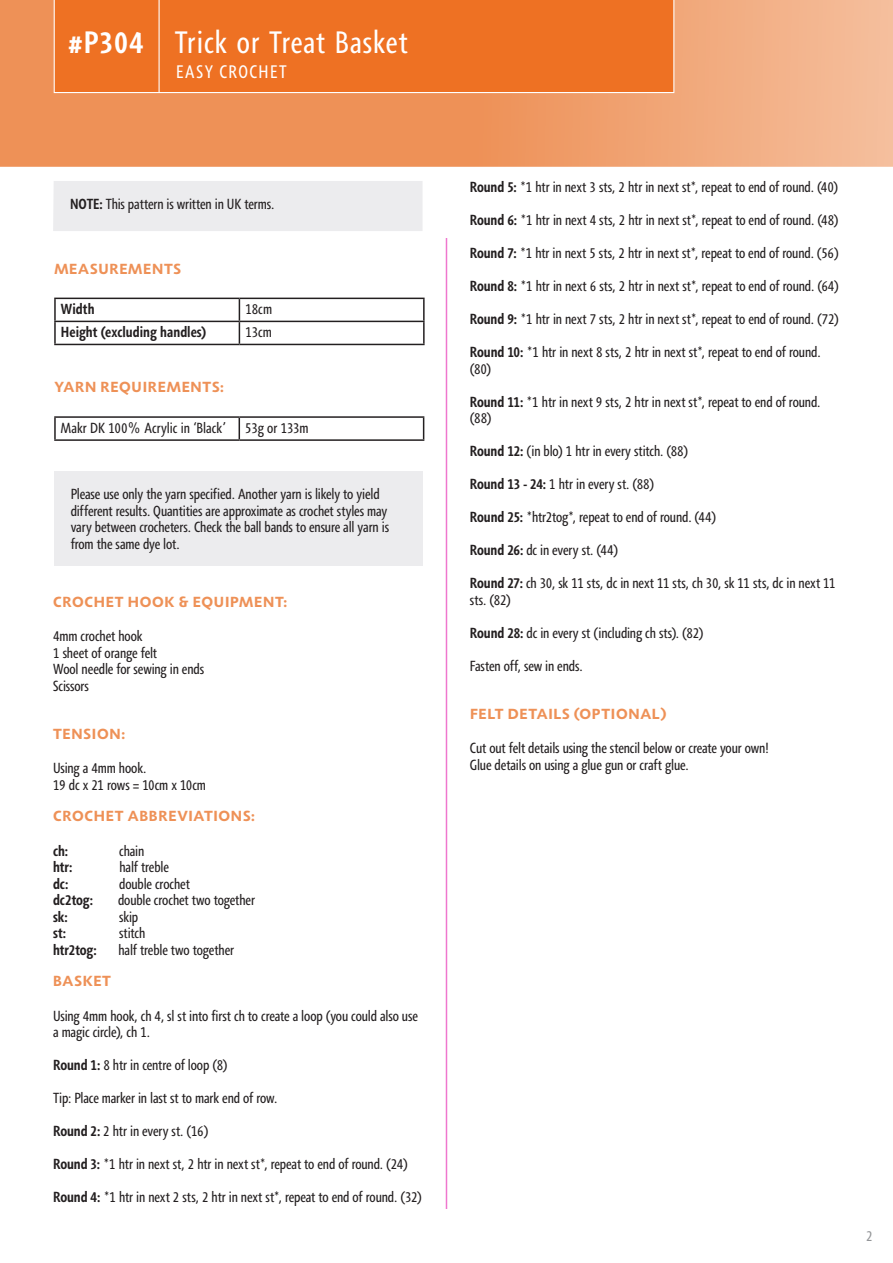
<style>
.page{position:relative;width:893px;height:1263px;background:#fff}
.page>*{position:absolute;margin:0;border:0;box-sizing:border-box;transform-origin:0 0}
.t1{font:condensed 31.8px "Agilita LT Pro";letter-spacing:.03em;color:#fff}
.t2{font:700 condensed 31.8px "Agilita LT Pro";color:#fff}
.t3{font:condensed 18.6px "Agilita LT Pro";letter-spacing:.075em;color:#fff}
.Body_Copy{font:condensed 15px/16.5px "Agilita LT Pro";letter-spacing:-.01em;color:#231f20}
.Body_Copy-2{font:700 15px "Agilita LT Pro";letter-spacing:.05em;color:#ee9157}
.Body_Copy-3{font:700 condensed 15px "Agilita LT Pro";color:#231f20}
.t4{font:condensed 15px "Agilita LT Pro";color:#939598}
.s1{font-weight:700}
</style>
<div class="page">
<hr style="left:446px;top:238px;width:1px;height:971px;background:#ef77ce">
<svg style="left:0;top:0;width:893px;height:167px;background:#f0a06f"></svg>
<div style="left:54px;top:0;width:620px;height:93px;background:#ee7123"></div>
<hr style="left:159px;top:0;width:1px;height:93px;background:#fff">
<hr style="left:54px;top:298px;width:185px;height:1px;background:#231f20">
<hr style="left:54px;top:299px;width:2px;height:22px;background:#231f20">
<hr style="left:239px;top:298px;width:186px;height:1px;background:#231f20">
<hr style="left:423px;top:299px;width:2px;height:22px;background:#231f20">
<hr style="left:54px;top:321px;width:185px;height:1px;background:#231f20">
<hr style="left:54px;top:322px;width:2px;height:22px;background:#231f20">
<hr style="left:239px;top:321px;width:186px;height:1px;background:#231f20">
<svg style="left:239px;top:299px;width:1px;height:45px"></svg>
<hr style="left:423px;top:322px;width:2px;height:22px;background:#231f20">
<hr style="left:54px;top:344px;width:185px;height:1px;background:#231f20">
<hr style="left:239px;top:344px;width:186px;height:1px;background:#231f20">
<hr style="left:54px;top:416px;width:185px;height:2px;background:#231f20">
<hr style="left:54px;top:418px;width:2px;height:21px;background:#231f20">
<hr style="left:239px;top:416px;width:185px;height:2px;background:#231f20">
<svg style="left:239px;top:418px;width:1px;height:21px"></svg>
<svg style="left:423px;top:418px;width:1px;height:21px"></svg>
<hr style="left:54px;top:439px;width:185px;height:2px;background:#231f20">
<hr style="left:239px;top:439px;width:185px;height:2px;background:#231f20">
<div style="left:54px;top:471px;width:369px;height:95px;background:#ececee"></div>
<div style="left:53px;top:181px;width:370px;height:50px;background:#ececee"></div>
<p class="t2" style="left:68px;top:20px;width:77px">#P304</p>
<p class="t1" style="left:175px;top:21px;width:234px">Trick or Treat Basket</p>
<p class="t3" style="left:176px;top:59px;width:112px">EASY CROCHET</p>
<p class="Body_Copy" style="left:70px;top:196px;width:206px"><span class="s1">NOTE:</span> This pattern is written in UK terms.</p>
<p class="Body_Copy-2" style="left:54px;top:257px;width:128px">MEASUREMENTS</p>
<p class="Body_Copy-3" style="left:61px;top:298px;width:35px">Width</p>
<p class="Body_Copy" style="left:245px;top:301px;width:28px">18cm</p>
<p class="Body_Copy-3" style="left:61px;top:321px;width:147px">Height (excluding handles)</p>
<p class="Body_Copy" style="left:245px;top:324px;width:28px">13cm</p>
<p class="Body_Copy-2" style="left:54px;top:376px;width:171px">YARN REQUIREMENTS:</p>
<p class="Body_Copy" style="left:61px;top:419px;width:167px">Makr DK 100% Acrylic in ‘Black’</p>
<p class="Body_Copy" style="left:245px;top:419px;width:65px">53g or 133m</p>
<p class="Body_Copy" style="left:71px;top:486px;width:320px">Please use only the yarn specified. Another yarn is likely to yield different results. Quantities are approximate as crochet styles may vary between crocheters. Check the ball bands to ensure all yarn is from the same dye lot.</p>
<p class="Body_Copy-2" style="left:53px;top:590px;width:235px">CROCHET HOOK &amp; EQUIPMENT:</p>
<p class="Body_Copy" style="left:53px;top:628px;width:91px">4mm crochet hook</p>
<p class="Body_Copy" style="left:53px;top:644px;width:106px">1 sheet of orange felt</p>
<p class="Body_Copy" style="left:53px;top:661px;width:152px">Wool needle for sewing in ends</p>
<p class="Body_Copy" style="left:53px;top:677px;width:37px">Scissors</p>
<p class="Body_Copy-2" style="left:53px;top:722px;width:73px">TENSION:</p>
<p class="Body_Copy" style="left:53px;top:760px;width:95px">Using a 4mm hook.</p>
<p class="Body_Copy" style="left:53px;top:776px;width:154px">19 dc x 21 rows = 10cm x 10cm</p>
<p class="Body_Copy-2" style="left:53px;top:805px;width:203px">CROCHET ABBREVIATIONS:</p>
<p class="Body_Copy-3" style="left:53px;top:839px;width:17px">ch:</p>
<p class="Body_Copy" style="left:119px;top:842px;width:27px">chain</p>
<p class="Body_Copy-3" style="left:53px;top:856px;width:21px">htr:</p>
<p class="Body_Copy" style="left:120px;top:859px;width:51px">half treble</p>
<p class="Body_Copy-3" style="left:53px;top:872px;width:17px">dc:</p>
<p class="Body_Copy" style="left:119px;top:875px;width:72px">double crochet</p>
<p class="Body_Copy-3" style="left:53px;top:889px;width:41px">dc2tog:</p>
<p class="Body_Copy" style="left:118px;top:892px;width:139px">double crochet two together</p>
<p class="Body_Copy-3" style="left:53px;top:905px;width:16px">sk:</p>
<p class="Body_Copy" style="left:119px;top:908px;width:21px">skip</p>
<p class="Body_Copy-3" style="left:53px;top:922px;width:15px">st:</p>
<p class="Body_Copy" style="left:119px;top:925px;width:28px">stitch</p>
<p class="Body_Copy-3" style="left:53px;top:938px;width:45px">htr2tog:</p>
<p class="Body_Copy" style="left:119px;top:941px;width:117px">half treble two together</p>
<p class="Body_Copy-2" style="left:53px;top:970px;width:59px">BASKET</p>
<p class="Body_Copy" style="left:53px;top:1007px;width:366px">Using 4mm hook, ch 4, sl st into first ch to create a loop (you could also use a magic circle), ch 1.</p>
<p class="Body_Copy" style="left:53px;top:1057px;width:176px"><span class="s1">Round 1:</span> 8 htr in centre of loop (8)</p>
<p class="Body_Copy" style="left:53px;top:1090px;width:226px">Tip: Place marker in last st to mark end of row.</p>
<p class="Body_Copy" style="left:53px;top:1123px;width:157px"><span class="s1">Round 2:</span> 2 htr in every st. (16)</p>
<p class="Body_Copy" style="left:53px;top:1156px;width:356px"><span class="s1">Round 3:</span> *1 htr in next st, 2 htr in next st*, repeat to end of round. (24)</p>
<p class="Body_Copy" style="left:53px;top:1189px;width:370px"><span class="s1">Round 4:</span> *1 htr in next 2 sts, 2 htr in next st*, repeat to end of round. (32)</p>
<p class="Body_Copy" style="left:470px;top:179px;width:370px"><span class="s1">Round 5:</span> *1 htr in next 3 sts, 2 htr in next st*, repeat to end of round. (40)</p>
<p class="Body_Copy" style="left:470px;top:212px;width:370px"><span class="s1">Round 6:</span> *1 htr in next 4 sts, 2 htr in next st*, repeat to end of round. (48)</p>
<p class="Body_Copy" style="left:470px;top:245px;width:371px"><span class="s1">Round 7:</span> *1 htr in next 5 sts, 2 htr in next st*, repeat to end of round. (56)</p>
<p class="Body_Copy" style="left:470px;top:278px;width:370px"><span class="s1">Round 8:</span> *1 htr in next 6 sts, 2 htr in next st*, repeat to end of round. (64)</p>
<p class="Body_Copy" style="left:470px;top:311px;width:371px"><span class="s1">Round 9:</span> *1 htr in next 7 sts, 2 htr in next st*, repeat to end of round. (72)</p>
<p class="Body_Copy" style="left:470px;top:344px;width:352px"><span class="s1">Round 10:</span> *1 htr in next 8 sts, 2 htr in next st*, repeat to end of round. (80)</p>
<p class="Body_Copy" style="left:470px;top:393px;width:352px"><span class="s1">Round 11:</span> *1 htr in next 9 sts, 2 htr in next st*, repeat to end of round. (88)</p>
<p class="Body_Copy" style="left:470px;top:443px;width:220px"><span class="s1">Round 12:</span> (in blo) 1 htr in every stitch. (88)</p>
<p class="Body_Copy" style="left:470px;top:476px;width:186px"><span class="s1">Round 13 - 24:</span> 1 htr in every st. (88)</p>
<p class="Body_Copy" style="left:470px;top:509px;width:248px"><span class="s1">Round 25:</span> *htr2tog*, repeat to end of round. (44)</p>
<p class="Body_Copy" style="left:470px;top:542px;width:150px"><span class="s1">Round 26:</span> dc in every st. (44)</p>
<p class="Body_Copy" style="left:470px;top:575px;width:367px"><span class="s1">Round 27:</span> ch 30, sk 11 sts, dc in next 11 sts, ch 30, sk 11 sts, dc in next 11 sts. (82)</p>
<p class="Body_Copy" style="left:470px;top:624px;width:235px"><span class="s1">Round 28:</span> dc in every st (including ch sts). (82)</p>
<p class="Body_Copy" style="left:470px;top:657px;width:114px">Fasten off, sew in ends.</p>
<p class="Body_Copy-2" style="left:470px;top:702px;width:198px">FELT DETAILS (OPTIONAL)</p>
<p class="Body_Copy" style="left:470px;top:740px;width:300px">Cut out felt details using the stencil below or create your own!</p>
<p class="Body_Copy" style="left:470px;top:756px;width:220px">Glue details on using a glue gun or craft glue.</p>
<p class="t4" style="left:866px;top:1225px;width:8px">2</p>
</div>
